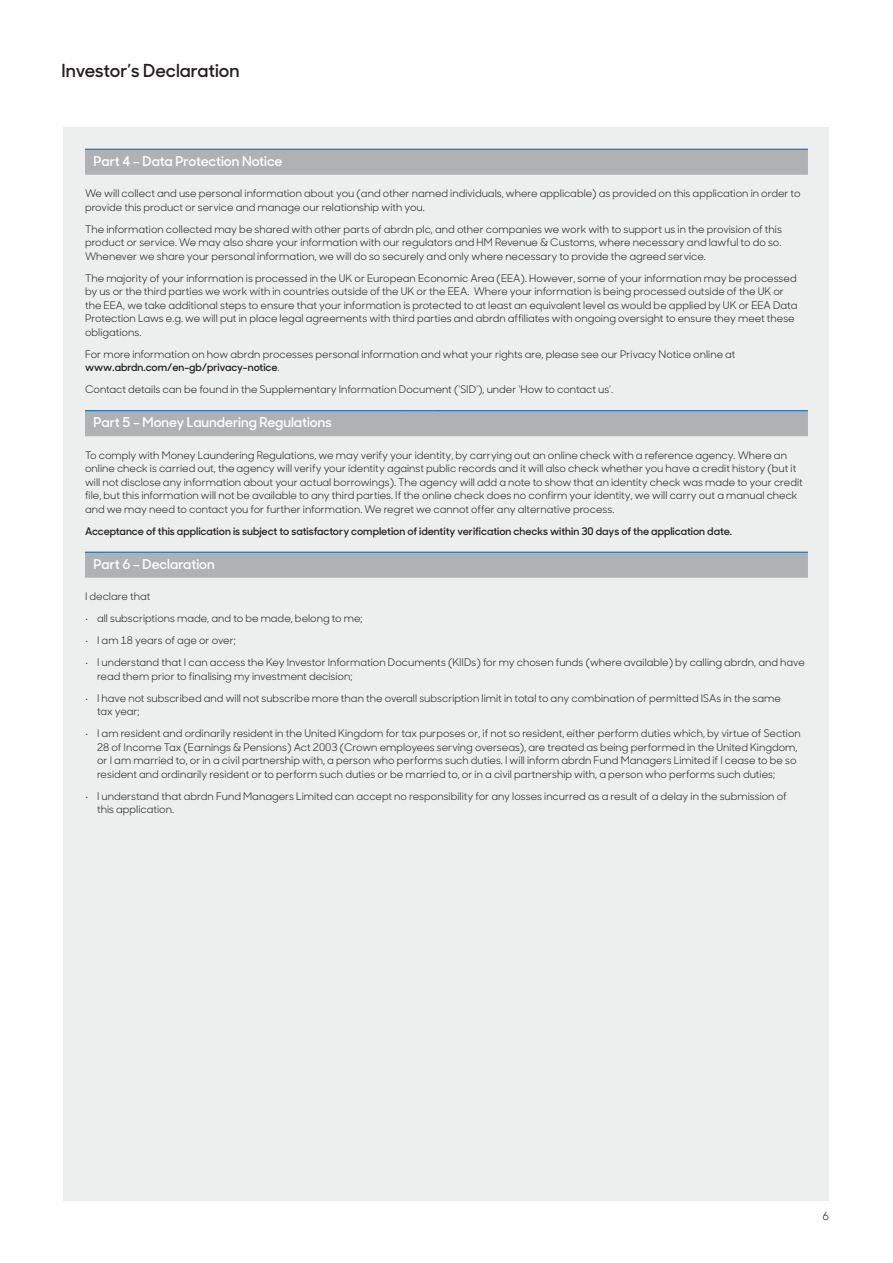
<style>
.page{position:relative;width:893px;height:1263px;background:#fff}
.page>*{position:absolute;margin:0;border:0;box-sizing:border-box;transform-origin:0 0}
.t1{font:600 18px "Sharp Sans Display No 1";color:#231f20}
.t2{font:600 13.5px "Sharp Sans Display No 1";color:#fff}
.t3{font:11.25px "Sharp Sans Display No 1";color:#231f20}
.t4{font:10.5px/13.5px "Sharp Sans Display No 1";color:#231f20}
.t5{font:600 10.5px "Sharp Sans Display No 1";color:#231f20}
.s1{font-weight:600}
</style>
<div class="page">
<div style="left:64px;top:128px;width:765px;height:1073px;background:#edeeee"></div>
<div style="left:85px;top:150px;width:723px;height:25px;background:#aeb2b2"></div>
<hr style="left:85px;top:149px;width:319px;height:1px;background:#0160ad">
<hr style="left:404px;top:149px;width:30px;height:1px;background:#0160ad">
<hr style="left:434px;top:149px;width:374px;height:1px;background:#0160ad">
<div style="left:85px;top:411px;width:723px;height:25px;background:#aeb2b2"></div>
<hr style="left:85px;top:410px;width:319px;height:1px;background:#0160ad">
<hr style="left:404px;top:410px;width:30px;height:1px;background:#0160ad">
<hr style="left:434px;top:410px;width:374px;height:1px;background:#0160ad">
<div style="left:85px;top:553px;width:723px;height:25px;background:#aeb2b2"></div>
<hr style="left:85px;top:552px;width:319px;height:1px;background:#0160ad">
<hr style="left:404px;top:552px;width:30px;height:1px;background:#0160ad">
<hr style="left:434px;top:552px;width:374px;height:1px;background:#0160ad">
<h1 class="t1" style="left:62px;top:57px;width:179px">Investor’s Declaration</h1>
<p class="t2" style="left:94px;top:150px;width:190px">Part 4 – Data Protection Notice</p>
<p class="t4" style="left:85px;top:186px;width:717px">We will collect and use personal information about you (and other named individuals, where applicable) as provided on this application in order to provide this product or service and manage our relationship with you.</p>
<p class="t4" style="left:85px;top:221px;width:698px;text-align:justify">The information collected may be shared with other parts of abrdn plc, and other companies we work with to support us in the provision of this product or service. We may also share your information with our regulators and HM Revenue &amp; Customs, where necessary and lawful to do so.<br>Whenever we share your personal information, we will do so securely and only where necessary to provide the agreed service.</p>
<p class="t4" style="left:85px;top:270px;width:714px">The majority of your information is processed in the UK or European Economic Area (EEA). However, some of your information may be processed by us or the third parties we work with in countries outside of the UK or the EEA. Where your information is being processed outside of the UK or the EEA, we take additional steps to ensure that your information is protected to at least an equivalent level as would be applied by UK or EEA Data Protection Laws e.g. we will put in place legal agreements with third parties and abrdn affiliates with ongoing oversight to ensure they meet these obligations.</p>
<p class="t4" style="left:85px;top:346px;width:652px">For more information on how abrdn processes personal information and what your rights are, please see our Privacy Notice online at <span class="s1">www.abrdn.com/en-gb/privacy-notice</span>.</p>
<p class="t4" style="left:85px;top:382px;width:530px">Contact details can be found in the Supplementary Information Document (‘SID’), under ‘How to contact us’.</p>
<p class="t2" style="left:94px;top:412px;width:240px">Part 5 – Money Laundering Regulations</p>
<p class="t4" style="left:85px;top:447px;width:719px">To comply with Money Laundering Regulations, we may verify your identity, by carrying out an online check with a reference agency. Where an online check is carried out, the agency will verify your identity against public records and it will also check whether you have a credit history (but it will not disclose any information about your actual borrowings). The agency will add a note to show that an identity check was made to your credit file, but this information will not be available to any third parties. If the online check does no confirm your identity, we will carry out a manual check and we may need to contact you for further information. We regret we cannot offer any alternative process.</p>
<p class="t5" style="left:85px;top:523px;width:648px">Acceptance of this application is subject to satisfactory completion of identity verification checks within 30 days of the application date.</p>
<p class="t2" style="left:94px;top:553px;width:123px">Part 6 – Declaration</p>
<p class="t4" style="left:85px;top:589px;width:67px">I declare that</p>
<p class="t4" style="left:85px;top:611px;width:279px">• all subscriptions made, and to be made, belong to me;</p>
<p class="t4" style="left:85px;top:633px;width:152px">• I am 18 years of age or over;</p>
<p class="t4" style="left:97px;top:655px;width:709px;text-indent:-12px">• I understand that I can access the Key Investor Information Documents (KIIDs) for my chosen funds (where available) by calling abrdn, and have read them prior to finalising my investment decision;</p>
<p class="t4" style="left:97px;top:690px;width:685px;text-indent:-12px">• I have not subscribed and will not subscribe more than the overall subscription limit in total to any combination of permitted ISAs in the same tax year;</p>
<p class="t4" style="left:97px;top:726px;width:705px;text-indent:-12px">• I am resident and ordinarily resident in the United Kingdom for tax purposes or, if not so resident, either perform duties which, by virtue of Section 28 of Income Tax (Earnings &amp; Pensions) Act 2003 (Crown employees serving overseas), are treated as being performed in the United Kingdom, or I am married to, or in a civil partnership with, a person who performs such duties. I will inform abrdn Fund Managers Limited if I cease to be so resident and ordinarily resident or to perform such duties or be married to, or in a civil partnership with, a person who performs such duties;</p>
<p class="t4" style="left:97px;top:788px;width:691px;text-indent:-12px">• I understand that abrdn Fund Managers Limited can accept no responsibility for any losses incurred as a result of a delay in the submission of this application.</p>
<p class="t3" style="left:823px;top:1207px;width:8px">6</p>
</div>
